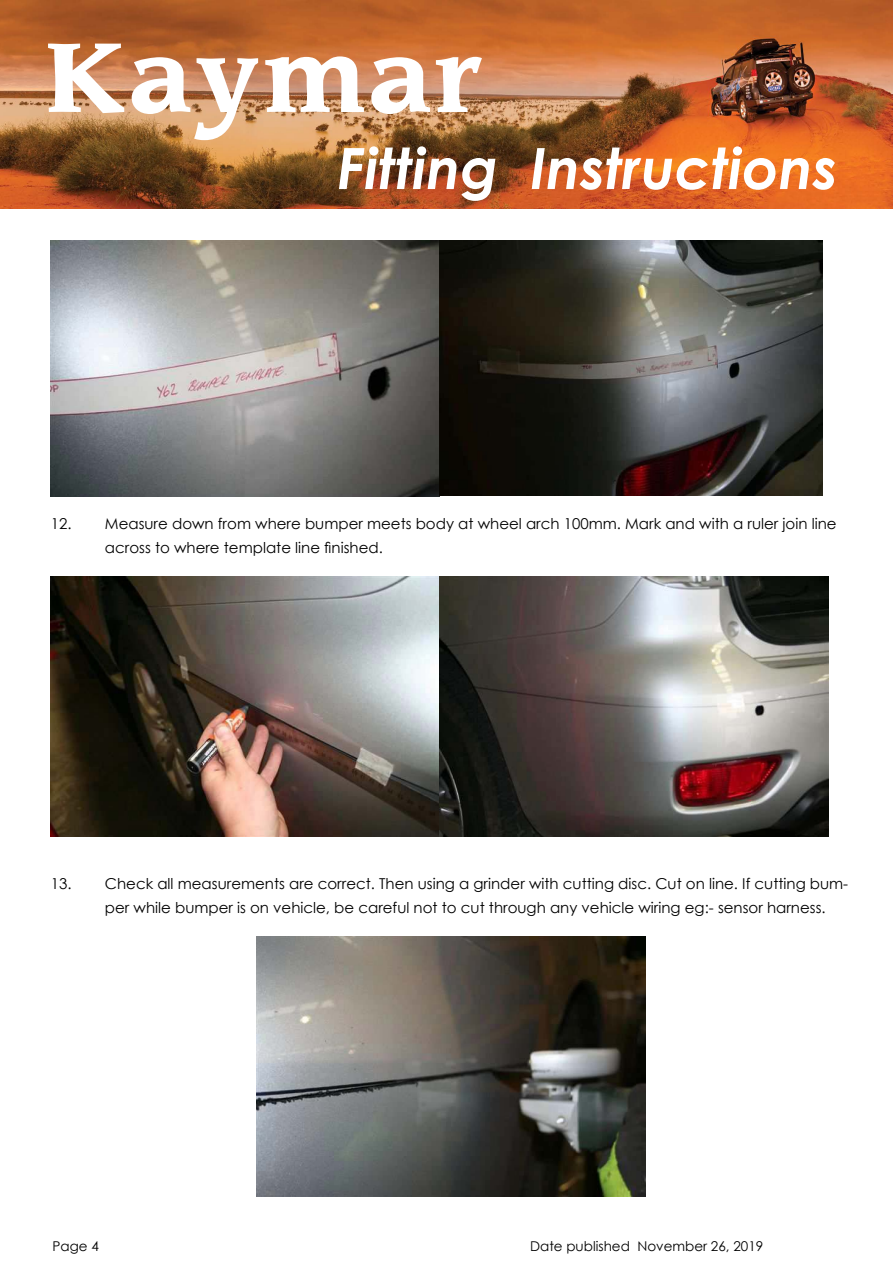
<style>
.page{position:relative;width:893px;height:1263px;background:#fff}
.page>*{position:absolute;margin:0;border:0;box-sizing:border-box;transform-origin:0 0}
.t1{font:700 96px "Leawood";color:#fff}
.t2{font:italic 700 57px "Century Gothic";color:#fff}
.t3{font:15px/24px "Century Gothic";color:#000}
.t4{font:13.5px "Century Gothic";color:#000}
</style>
<div class="page">
<img style="left:0;top:1px;width:893px;height:208px">
<img style="left:51px;top:241px;width:771px;height:255px">
<img style="left:51px;top:577px;width:777px;height:259px">
<img style="left:256px;top:937px;width:389px;height:259px">
<h1 class="t1" style="left:44px;top:23px;width:443px">Kaymar</h1>
<h2 class="t2" style="left:337px;top:125px;width:502px">Fitting Instructions</h2>
<p class="t3" style="left:105px;top:511px;width:733px;text-indent:-54px">12. Measure down from where bumper meets body at wheel arch 100mm. Mark and with a ruler join line across to where template line finished.</p>
<p class="t3" style="left:105px;top:871px;width:745px;text-indent:-54px">13. Check all measurements are correct. Then using a grinder with cutting disc. Cut on line. If cutting bum&shy;per while bumper is on vehicle, be careful not to cut through any vehicle wiring eg:- sensor harness.</p>
<p class="t4" style="left:53px;top:1237px;width:48px">Page 4</p>
<p class="t4" style="left:530px;top:1237px;width:235px">Date published November 26, 2019</p>
</div>
